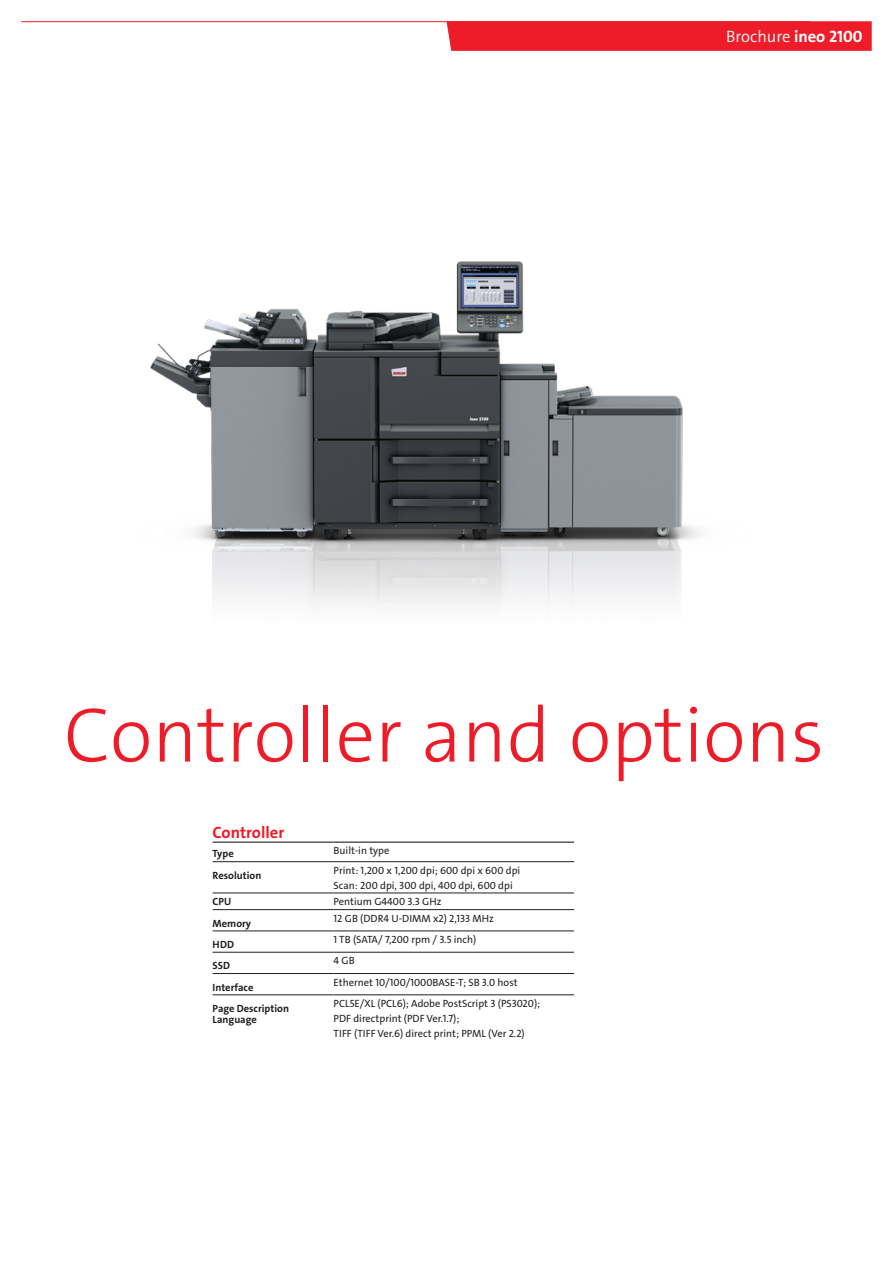
<style>
.page{position:relative;width:893px;height:1263px;background:#fff}
.page>*{position:absolute;margin:0;border:0;box-sizing:border-box;transform-origin:0 0}
.Brochure_Inside__Hea{font:78px "The Sans LP3 Lig";color:#ee1c28}
.t1{font:16.5px "The Sans LP4 Se Lig";color:#fff}
.Data_Table_Headline{font:16.5px "The Sans LP7 Bld";color:#ee1c28}
.Data_Table_TEXT_Cond{font:10.5px/15px "The Sans LP5 Plain";color:#231f20}
.Data_Table_TEXT_Medi{font:10.5px/10.6px "The Sans LP7 Bld";color:#231f20}
.s1{font-family:"The Sans LP7 Bld"}
</style>
<div class="page">
<hr style="left:213px;top:861px;width:121px;height:1px;background:#231f20">
<hr style="left:334px;top:861px;width:240px;height:1px;background:#231f20">
<hr style="left:213px;top:893px;width:121px;height:1px;background:#231f20">
<hr style="left:334px;top:893px;width:240px;height:1px;background:#231f20">
<hr style="left:213px;top:909px;width:121px;height:1px;background:#231f20">
<hr style="left:334px;top:909px;width:240px;height:1px;background:#231f20">
<hr style="left:213px;top:931px;width:121px;height:1px;background:#231f20">
<hr style="left:334px;top:931px;width:240px;height:1px;background:#231f20">
<hr style="left:213px;top:952px;width:121px;height:1px;background:#231f20">
<hr style="left:334px;top:952px;width:240px;height:1px;background:#231f20">
<hr style="left:213px;top:973px;width:121px;height:1px;background:#231f20">
<hr style="left:334px;top:973px;width:240px;height:1px;background:#231f20">
<hr style="left:213px;top:994px;width:121px;height:1px;background:#231f20">
<hr style="left:334px;top:994px;width:240px;height:1px;background:#231f20">
<hr style="left:213px;top:841px;width:121px;height:2px;background:#231f20">
<hr style="left:334px;top:841px;width:240px;height:2px;background:#231f20">
<img style="left:150px;top:261px;width:550px;height:346px">
<div style="left:446px;top:21px;width:426px;height:30px;background:#ee1c28"></div>
<hr style="left:21px;top:21px;width:789px;height:1px;background:#ee1c28">
<h2 class="t1" style="left:726px;top:26px;width:138px">Brochure <span class="s1">ineo 2100</span></h2>
<p class="Brochure_Inside__Hea" style="left:64px;top:685px;width:762px">Controller and options</p>
<p class="Data_Table_Headline" style="left:213px;top:822px;width:73px">Controller</p>
<p class="Data_Table_TEXT_Medi" style="left:213px;top:849px;width:23px">Type</p>
<p class="Data_Table_TEXT_Cond" style="left:334px;top:843px;width:57px">Built-in type</p>
<p class="Data_Table_TEXT_Medi" style="left:213px;top:870px;width:50px">Resolution</p>
<p class="Data_Table_TEXT_Cond" style="left:334px;top:863px;width:188px">Print: 1,200 x 1,200 dpi; 600 dpi x 600 dpi</p>
<p class="Data_Table_TEXT_Cond" style="left:334px;top:878px;width:181px">Scan: 200 dpi, 300 dpi, 400 dpi, 600 dpi</p>
<p class="Data_Table_TEXT_Medi" style="left:213px;top:896px;width:20px">CPU</p>
<p class="Data_Table_TEXT_Cond" style="left:334px;top:894px;width:109px">Pentium G4400 3.3 GHz</p>
<p class="Data_Table_TEXT_Medi" style="left:213px;top:918px;width:40px">Memory</p>
<p class="Data_Table_TEXT_Cond" style="left:334px;top:911px;width:162px">12 GB (DDR4 U-DIMM x2) 2,133 MHz</p>
<p class="Data_Table_TEXT_Medi" style="left:213px;top:939px;width:23px">HDD</p>
<p class="Data_Table_TEXT_Cond" style="left:334px;top:932px;width:144px">1 TB (SATA/ 7,200 rpm / 3.5 inch)</p>
<p class="Data_Table_TEXT_Medi" style="left:213px;top:960px;width:19px">SSD</p>
<p class="Data_Table_TEXT_Cond" style="left:334px;top:953px;width:23px">4 GB</p>
<p class="Data_Table_TEXT_Medi" style="left:213px;top:982px;width:42px">Interface</p>
<p class="Data_Table_TEXT_Cond" style="left:334px;top:974px;width:186px">Ethernet 10/100/1000BASE-T; SB 3.0 host</p>
<p class="Data_Table_TEXT_Medi" style="left:213px;top:1003px;width:78px">Page Description<br>Language</p>
<p class="Data_Table_TEXT_Cond" style="left:334px;top:996px;width:208px">PCL5E/XL (PCL6); Adobe PostScript 3 (PS3020);<br>PDF directprint (PDF Ver.1.7);<br>TIFF (TIFF Ver.6) direct print; PPML (Ver 2.2)</p>
</div>
